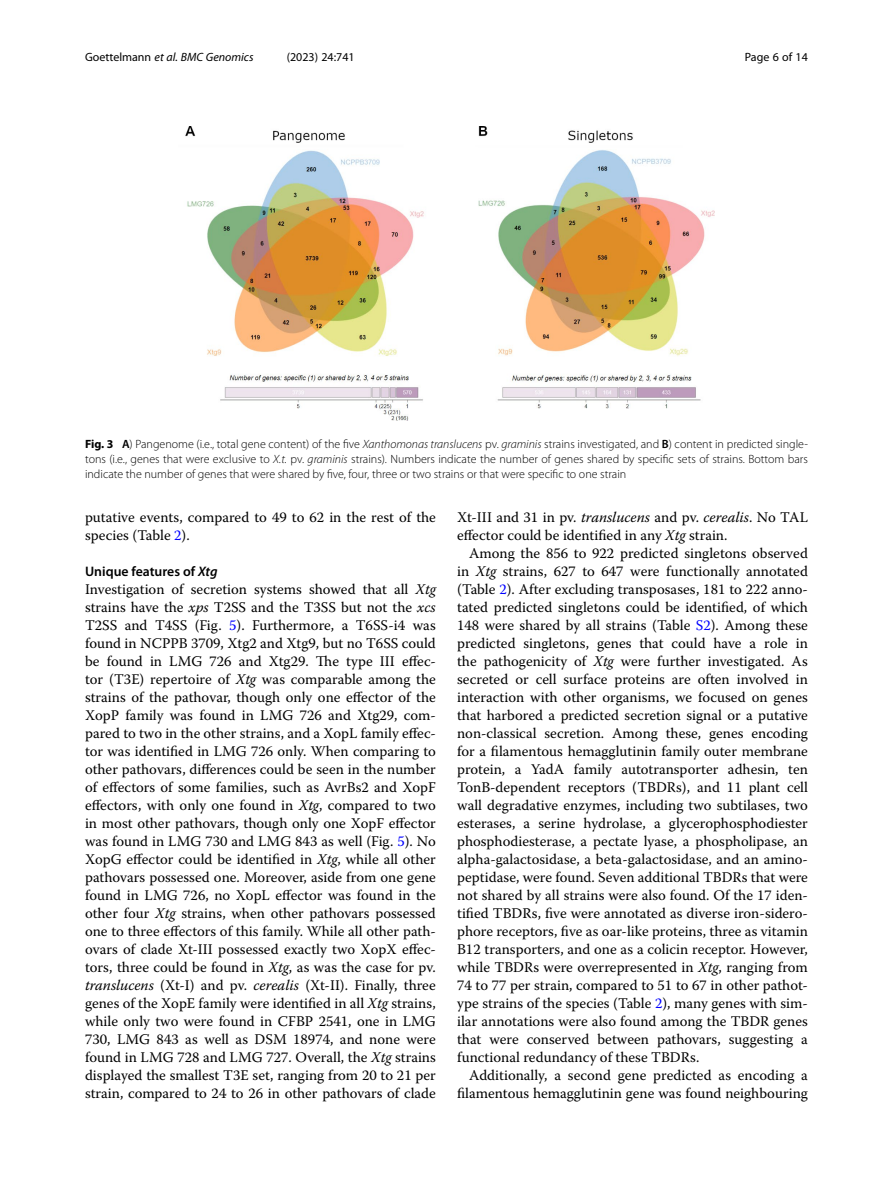
<style>
.page{position:relative;width:893px;height:1191px;background:#fff}
.page>*{position:absolute;margin:0;border:0;box-sizing:border-box;transform-origin:0 0}
.Body_Text_Indent{font:14.7px/18px "Warnock Pro";color:#000}
.Body_Text{font:14.7px/18px "Warnock Pro";color:#000;text-align:justify}
.Head_2{font:600 13.8px "Myriad Pro";color:#000}
.Figure_Caption{font:300 12px/15px "Myriad Pro";color:#000;text-align:justify}
.t1{font:italic 12px "Myriad Pro";color:#000}
.t2{font:12px "Myriad Pro";color:#000}
.s1{font-style:normal}
.s2{font-weight:700}
.s3{font-weight:600}
.s4{font-style:italic}
.s5{color:#00f}
</style>
<div class="page">
<img style="left:185px;top:126px;width:529px;height:295px">
<p class="t1" style="left:85px;top:50px;width:170px"><span class="s1">Goettelmann</span> et al. BMC Genomics</p>
<p class="t2" style="left:287px;top:50px;width:70px">(2023) 24:741</p>
<p class="t2" style="left:745px;top:50px;width:65px">Page 6 of 14</p>
<p class="Figure_Caption" style="left:85px;top:437px;width:724px"><span class="s2">Fig. 3</span> <span class="s3">A</span>) Pangenome (i.e., total gene content) of the five <span class="s4">Xanthomonas translucens</span> pv. <span class="s4">graminis</span> strains investigated, and <span class="s3">B</span>) content in predicted single&shy;tons (i.e., genes that were exclusive to <span class="s4">X.t.</span> pv. <span class="s4">graminis</span> strains). Numbers indicate the number of genes shared by specific sets of strains. Bottom bars indicate the number of genes that were shared by five, four, three or two strains or that were specific to one strain</p>
<p class="Body_Text_Indent" style="left:85px;top:508px;width:352px">putative events, compared to 49 to 62 in the rest of the species (Table <span class="s5">2</span>).</p>
<p class="Head_2" style="left:85px;top:563px;width:134px">Unique features of <span class="s4">Xtg</span></p>
<p class="Body_Text" style="left:85px;top:580px;width:352px">Investigation of secretion systems showed that all <span class="s4">Xtg </span>strains have the <span class="s4">xps</span> T2SS and the T3SS but not the <span class="s4">xcs </span>T2SS and T4SS (Fig. <span class="s5">5</span>). Furthermore, a T6SS-i4 was found in NCPPB 3709, Xtg2 and Xtg9, but no T6SS could be found in LMG 726 and Xtg29. The type III effec&shy;tor (T3E) repertoire of <span class="s4">Xtg</span> was comparable among the strains of the pathovar, though only one effector of the XopP family was found in LMG 726 and Xtg29, com&shy;pared to two in the other strains, and a XopL family effec&shy;tor was identified in LMG 726 only. When comparing to other pathovars, differences could be seen in the number of effectors of some families, such as AvrBs2 and XopF effectors, with only one found in <span class="s4">Xtg</span>, compared to two in most other pathovars, though only one XopF effector was found in LMG 730 and LMG 843 as well (Fig. <span class="s5">5</span>). No XopG effector could be identified in <span class="s4">Xtg</span>, while all other pathovars possessed one. Moreover, aside from one gene found in LMG 726, no XopL effector was found in the other four <span class="s4">Xtg</span> strains, when other pathovars possessed one to three effectors of this family. While all other path&shy;ovars of clade Xt-III possessed exactly two XopX effec&shy;tors, three could be found in <span class="s4">Xtg</span>, as was the case for pv. <span class="s4">translucens</span> (Xt-I) and pv. <span class="s4">cerealis</span> (Xt-II). Finally, three genes of the XopE family were identified in all <span class="s4">Xtg</span> strains, while only two were found in CFBP 2541, one in LMG 730, LMG 843 as well as DSM 18974, and none were found in LMG 728 and LMG 727. Overall, the <span class="s4">Xtg</span> strains displayed the smallest T3E set, ranging from 20 to 21 per strain, compared to 24 to 26 in other pathovars of clade</p>
<p class="Body_Text" style="left:457px;top:508px;width:352px">Xt-III and 31 in pv. <span class="s4">translucens</span> and pv. <span class="s4">cerealis</span>. No TAL effector could be identified in any <span class="s4">Xtg</span> strain.</p>
<p class="Body_Text_Indent" style="left:457px;top:544px;width:352px;text-align:justify;text-indent:12px">Among the 856 to 922 predicted singletons observed in <span class="s4">Xtg</span> strains, 627 to 647 were functionally annotated (Table <span class="s5">2</span>). After excluding transposases, 181 to 222 anno&shy;tated predicted singletons could be identified, of which 148 were shared by all strains (Table <span class="s5">S2</span>). Among these predicted singletons, genes that could have a role in the pathogenicity of <span class="s4">Xtg</span> were further investigated. As secreted or cell surface proteins are often involved in interaction with other organisms, we focused on genes that harbored a predicted secretion signal or a putative non-classical secretion. Among these, genes encoding for a filamentous hemagglutinin family outer membrane protein, a YadA family autotransporter adhesin, ten TonB-dependent receptors (TBDRs), and 11 plant cell wall degradative enzymes, including two subtilases, two esterases, a serine hydrolase, a glycerophosphodiester phosphodiesterase, a pectate lyase, a phospholipase, an alpha-galactosidase, a beta-galactosidase, and an amino&shy;peptidase, were found. Seven additional TBDRs that were not shared by all strains were also found. Of the 17 iden&shy;tified TBDRs, five were annotated as diverse iron-sidero&shy;phore receptors, five as oar-like proteins, three as vitamin B12 transporters, and one as a colicin receptor. However, while TBDRs were overrepresented in <span class="s4">Xtg</span>, ranging from 74 to 77 per strain, compared to 51 to 67 in other pathot&shy;ype strains of the species (Table <span class="s5">2</span>), many genes with sim&shy;ilar annotations were also found among the TBDR genes that were conserved between pathovars, suggesting a functional redundancy of these TBDRs.</p>
<p class="Body_Text_Indent" style="left:457px;top:1066px;width:352px;text-align:right">Additionally, a second gene predicted as encoding a filamentous hemagglutinin gene was found neighbouring</p>
</div>
